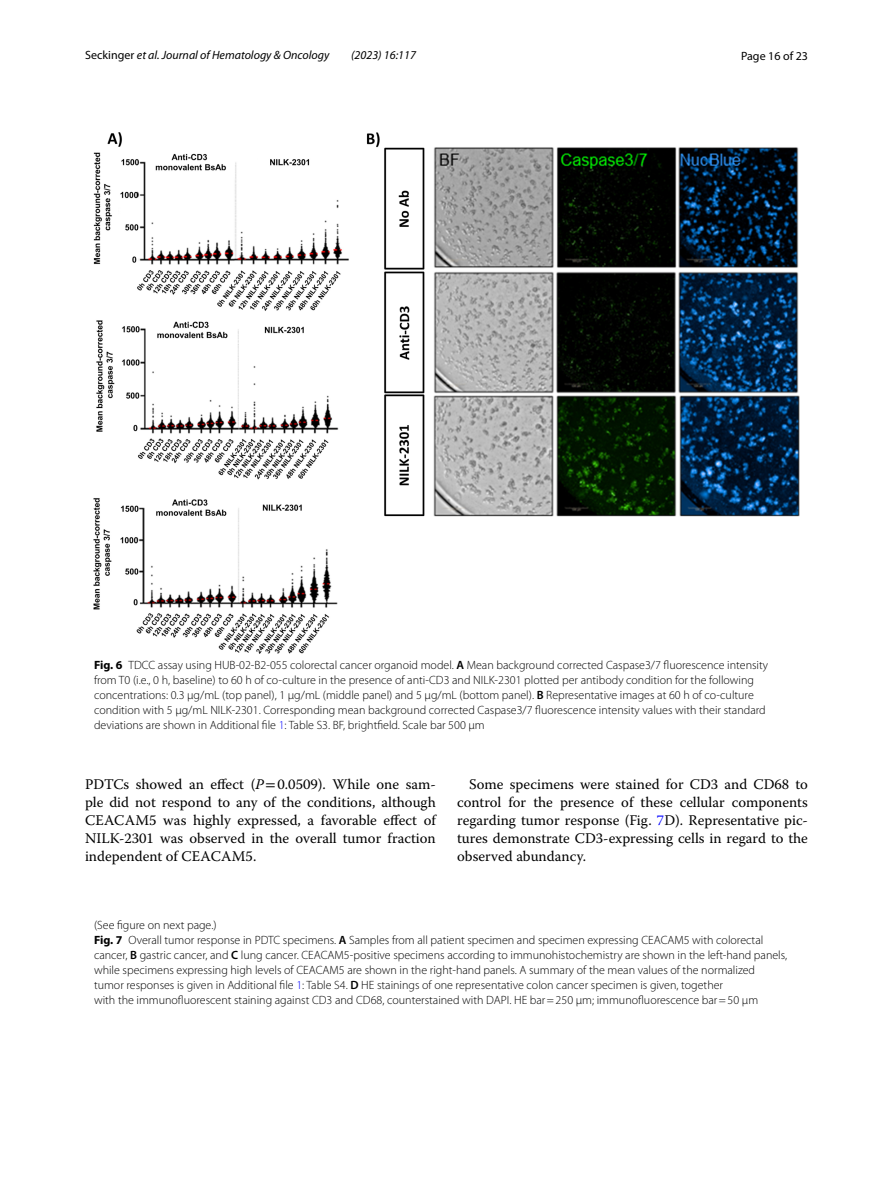
<style>
.page{position:relative;width:893px;height:1187px;background:#fff}
.page>*{position:absolute;margin:0;border:0;box-sizing:border-box;transform-origin:0 0}
.t1{font:14.7px/18px "Warnock Pro";color:#000;text-align:justify}
.t2{font:300 12px/15px "Myriad Pro";color:#000}
.t3{font:italic 12px "Myriad Pro";color:#000}
.t4{font:12px "Myriad Pro";color:#000}
.s1{font-style:normal}
.s2{font-weight:700}
.s3{font-weight:600}
.s4{color:#00f}
.s5{font-family:"Warnock Pro It 2"}
.s6{font-family:"STIX"}
</style>
<div class="page">
<img style="left:94px;top:133px;width:705px;height:520px">
<p class="t3" style="left:85px;top:48px;width:246px"><span class="s1">Seckinger</span> et al. Journal of Hematology &amp; Oncology</p>
<p class="t3" style="left:351px;top:48px;width:66px">(2023) 16:117</p>
<p class="t4" style="left:741px;top:48px;width:68px">Page 16 of 23</p>
<p class="t2" style="left:94px;top:657px;width:676px"><span class="s2">Fig. 6</span> TDCC assay using HUB-02-B2-055 colorectal cancer organoid model. <span class="s3">A</span> Mean background corrected Caspase3/7 fluorescence intensity from T0 (i.e., 0 h, baseline) to 60 h of co-culture in the presence of anti-CD3 and NILK-2301 plotted per antibody condition for the following concentrations: 0.3 μg/mL (top panel), 1 μg/mL (middle panel) and 5 μg/mL (bottom panel). <span class="s3">B</span> Representative images at 60 h of co-culture condition with 5 μg/mL NILK-2301. Corresponding mean background corrected Caspase3/7 fluorescence intensity values with their standard deviations are shown in Additional file <span class="s4">1</span>: Table S3. BF, brightfield. Scale bar 500 μm</p>
<p class="t1" style="left:85px;top:775px;width:352px">PDTCs showed an effect (<span class="s5">P</span><span class="s6">=</span>0.0509). While one sam&shy;ple did not respond to any of the conditions, although CEACAM5 was highly expressed, a favorable effect of NILK-2301 was observed in the overall tumor fraction independent of CEACAM5.</p>
<p class="t1" style="left:457px;top:775px;width:352px;text-indent:12px">Some specimens were stained for CD3 and CD68 to control for the presence of these cellular components regarding tumor response (Fig. <span class="s4">7</span>D). Representative pic&shy;tures demonstrate CD3-expressing cells in regard to the observed abundancy.</p>
<p class="t2" style="left:94px;top:917px;width:124px">(See figure on next page.)</p>
<p class="t2" style="left:94px;top:932px;width:695px"><span class="s2">Fig. 7</span> Overall tumor response in PDTC specimens. <span class="s3">A</span> Samples from all patient specimen and specimen expressing CEACAM5 with colorectal cancer, <span class="s3">B</span> gastric cancer, and <span class="s3">C</span> lung cancer. CEACAM5-positive specimens according to immunohistochemistry are shown in the left-hand panels, while specimens expressing high levels of CEACAM5 are shown in the right-hand panels. A summary of the mean values of the normalized tumor responses is given in Additional file <span class="s4">1</span>: Table S4. <span class="s3">D</span> HE stainings of one representative colon cancer specimen is given, together<br>with the immunofluorescent staining against CD3 and CD68, counterstained with DAPI. HE bar=250 µm; immunofluorescence bar=50 µm</p>
</div>
